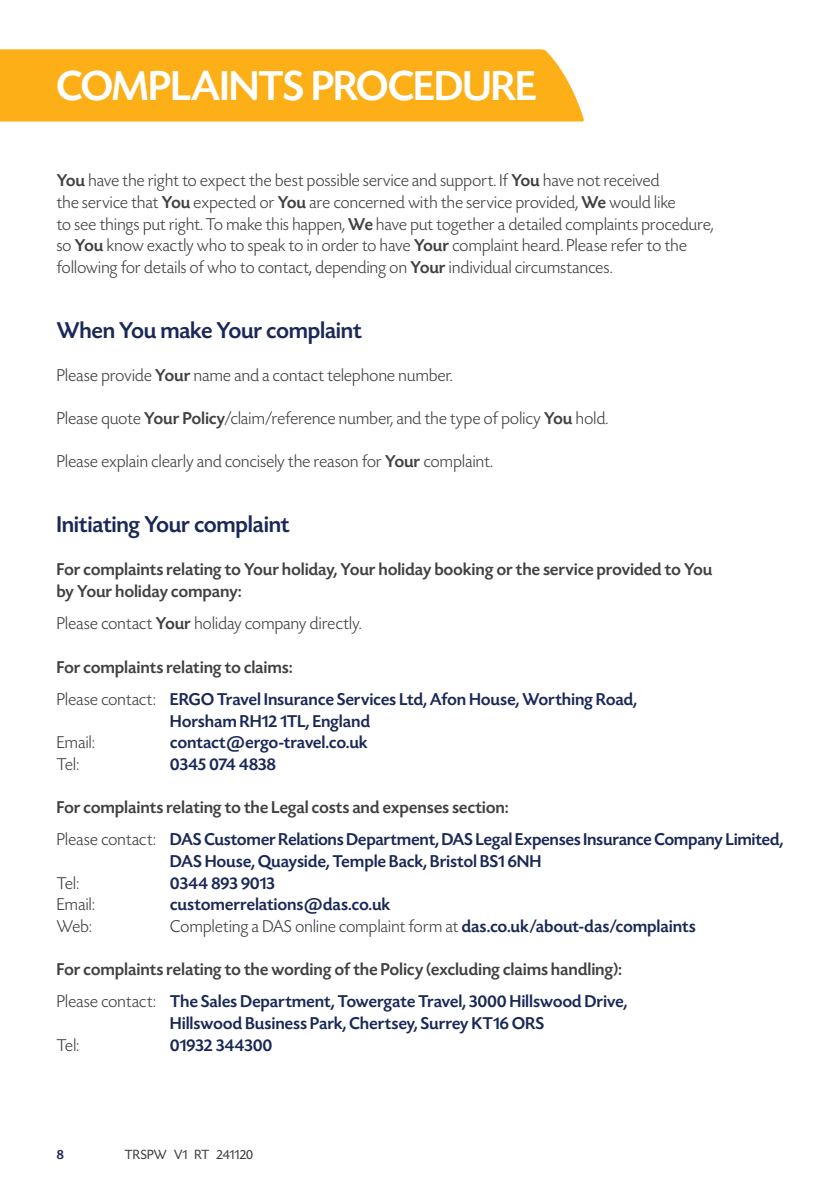
<style>
.page{position:relative;width:840px;height:1191px;background:#fff}
.page>*{position:absolute;margin:0;border:0;box-sizing:border-box;transform-origin:0 0}
.t1{font:500 44px "Today SHOP";letter-spacing:.005em;color:#fff}
.t2{font:500 24px "Today SHOP";letter-spacing:.015em;color:#1a2857}
.t3{font:300 18px/21.6px "Today SHOP";letter-spacing:.02em;color:#414042}
.t4{font:500 18px/32.4px "Today SHOP";letter-spacing:.02em;color:#1a2857}
.t5{font:500 18px/21.6px "Today SHOP";letter-spacing:.02em;color:#414042}
.t6{font:14px "Today SHOP";letter-spacing:.01em;color:#414042}
.t7{font:500 14px "Today SHOP";color:#1a2857}
.s1{font-weight:500}
.s2{color:#414042}
.s3{font-weight:300;color:#414042}
.s4{font-weight:500;color:#1a2857}
.s5{font-weight:300}
.s6{color:#1a2857}
</style>
<div class="page">
<div style="left:0;top:49px;width:583px;height:72px;background:#fcaf17"></div>
<h1 class="t1" style="left:57px;top:63px;width:480px">COMPLAINTS PROCEDURE</h1>
<p class="t3" style="left:57px;top:170px;width:658px"><span class="s1">You</span> have the right to expect the best possible service and support. If <span class="s1">You</span> have not received<br>the service that <span class="s1">You</span> expected or <span class="s1">You</span> are concerned with the service provided, <span class="s1">We</span> would like<br>to see things put right. To make this happen, <span class="s1">We</span> have put together a detailed complaints procedure, so <span class="s1">You</span> know exactly who to speak to in order to have <span class="s1">Your</span> complaint heard. Please refer to the following for details of who to contact, depending on <span class="s1">Your</span> individual circumstances.</p>
<h2 class="t2" style="left:57px;top:317px;width:306px">When You make Your complaint</h2>
<p class="t3" style="left:57px;top:365px;width:397px">Please provide <span class="s1">Your</span> name and a contact telephone number.</p>
<p class="t3" style="left:57px;top:408px;width:552px">Please quote <span class="s1">Your Policy</span>/claim/reference number, and the type of policy <span class="s1">You</span> hold.</p>
<p class="t3" style="left:57px;top:451px;width:437px">Please explain clearly and concisely the reason for <span class="s1">Your</span> complaint.</p>
<h2 class="t2" style="left:57px;top:512px;width:234px">Initiating Your complaint</h2>
<p class="t5" style="left:57px;top:559px;width:656px">For complaints relating to Your holiday, Your holiday booking or the service provided to You by Your holiday company:</p>
<p class="t3" style="left:57px;top:613px;width:306px">Please contact <span class="s1">Your</span> holiday company directly.</p>
<p class="t4" style="left:57px;top:651px;width:581px"><span class="s2">For complaints relating to claims:<br></span><span class="s3">Please contact:</span> ERGO Travel Insurance Services Ltd, Afon House, Worthing Road,</p>
<p class="t4" style="left:170px;top:705px;width:201px">Horsham RH12 1TL, England</p>
<p class="t3" style="left:57px;top:732px;width:39px">Email:</p>
<p class="t4" style="left:170px;top:726px;width:199px">contact@ergo-travel.co.uk</p>
<p class="t3" style="left:57px;top:754px;width:24px">Tel:</p>
<p class="t4" style="left:170px;top:748px;width:107px">0345 074 4838</p>
<p class="t4" style="left:57px;top:791px;width:727px"><span class="s2">For complaints relating to the Legal costs and expenses section:<br></span><span class="s3">Please contact:</span> DAS Customer Relations Department, DAS Legal Expenses Insurance Company Limited,</p>
<p class="t4" style="left:170px;top:845px;width:372px">DAS House, Quayside, Temple Back, Bristol BS1 6NH</p>
<p class="t3" style="left:57px;top:872px;width:24px">Tel:</p>
<p class="t4" style="left:170px;top:867px;width:106px">0344 893 9013</p>
<p class="t3" style="left:57px;top:894px;width:39px">Email:</p>
<p class="t4" style="left:170px;top:888px;width:221px">customerrelations@das.co.uk</p>
<p class="t3" style="left:57px;top:916px;width:36px">Web:</p>
<p class="t3" style="left:170px;top:916px;width:526px">Completing a DAS online complaint form at <span class="s4">das.co.uk/about-das/complaints</span></p>
<p class="t5" style="left:57px;top:953px;width:571px;line-height:32.4px">For complaints relating to the wording of the Policy (excluding claims handling):<br><span class="s5">Please contact:</span> <span class="s6">The Sales Department, Towergate Travel, 3000 Hillswood Drive,</span></p>
<p class="t4" style="left:170px;top:1007px;width:375px">Hillswood Business Park, Chertsey, Surrey KT16 ORS</p>
<p class="t3" style="left:57px;top:1034px;width:24px">Tel:</p>
<p class="t4" style="left:170px;top:1029px;width:103px">01932 344300</p>
<p class="t7" style="left:57px;top:1147px;width:8px">8</p>
<p class="t6" style="left:125px;top:1147px;width:130px">TRSPW V1 RT 241120</p>
</div>
